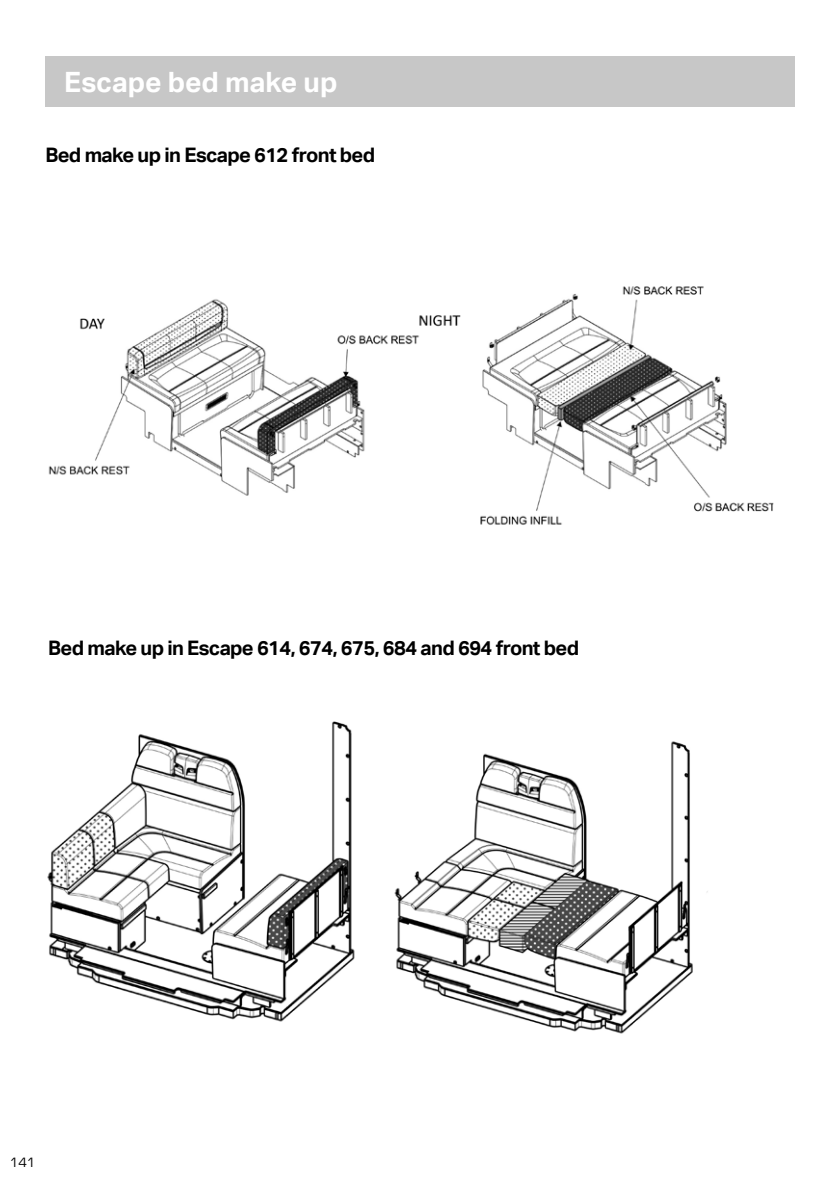
<style>
.page{position:relative;width:840px;height:1191px;background:#fff}
.page>*{position:absolute;margin:0;border:0;box-sizing:border-box;transform-origin:0 0}
.t1{font:700 28px "Aktiv Grotesk";color:#fff}
.t2{font:700 20px "Aktiv Grotesk";letter-spacing:-.03em;color:#000}
.t3{font:14px "Eurostile";color:#000}
</style>
<div class="page">
<div style="left:45px;top:57px;width:749px;height:50px;background:#c7c7c7"></div>
<img style="left:47px;top:721px;width:308px;height:301px">
<img style="left:394px;top:741px;width:314px;height:293px">
<img style="left:48px;top:299px;width:362px;height:197px">
<img style="left:410px;top:286px;width:362px;height:239px">
<h1 class="t1" style="left:64px;top:66px;width:274px">Escape bed make up</h1>
<p class="t2" style="left:45px;top:143px;width:331px">Bed make up in Escape 612 front bed</p>
<p class="t2" style="left:48px;top:636px;width:532px">Bed make up in Escape 614, 674, 675, 684 and 694 front bed</p>
<p class="t3" style="left:10px;top:1153px;width:27px">141</p>
</div>
